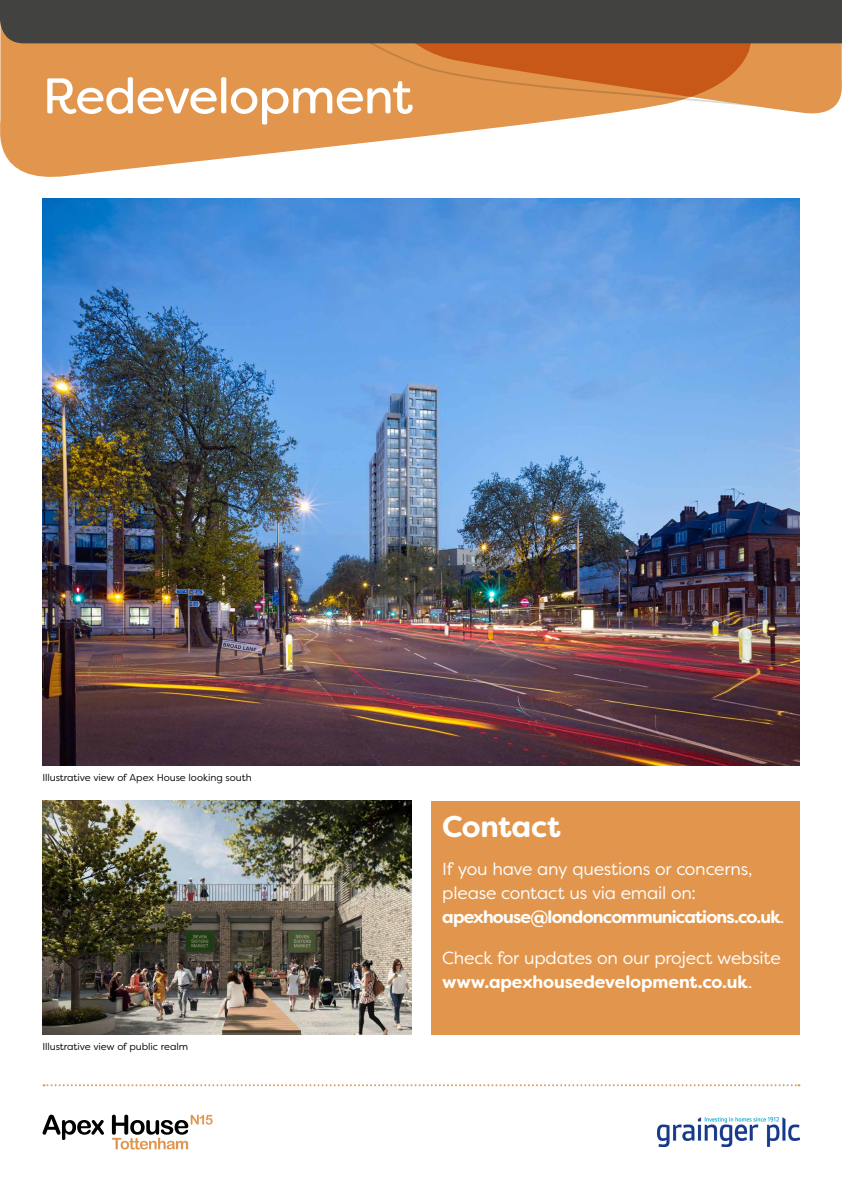
<style>
.page{position:relative;width:842px;height:1192px;background:#fff}
.page>*{position:absolute;margin:0;border:0;box-sizing:border-box;transform-origin:0 0}
.t1{font:50px "Filson Soft";letter-spacing:-.02em;color:#fff}
.t2{font:700 30px "Filson Soft";letter-spacing:-.01em;color:#fff}
.t3{font:17.5px/24px "Filson Soft";letter-spacing:-.015em;color:#fff}
.t4{font:10px "Filson Soft";letter-spacing:-.01em;color:#000}
.s1{font-weight:700}
</style>
<div class="page">
<svg style="left:751px;top:43px;width:91px;height:71px;background:#e39c58"></svg>
<svg style="left:0;top:43px;width:751px;height:134px;fill:#e2964d"></svg>
<div style="left:0;top:0;width:842px;height:43px;background:#424241"></div>
<svg style="left:43px;top:1115px;width:61px;height:25px"></svg>
<svg style="left:112px;top:1115px;width:101px;height:34px"></svg>
<svg style="left:44px;top:1084px;width:755px;height:2px"></svg>
<img style="left:43px;top:198px;width:756px;height:567px">
<img style="left:43px;top:801px;width:368px;height:234px">
<div style="left:431px;top:801px;width:368px;height:234px;background:#e2964d"></div>
<img style="left:658px;top:1118px;width:141px;height:28px">
<h1 class="t1" style="left:43px;top:64px;width:372px">Redevelopment</h1>
<p class="t4" style="left:43px;top:771px;width:211px">Illustrative view of Apex House looking south</p>
<p class="t4" style="left:43px;top:1040px;width:147px">Illustrative view of public realm</p>
<h2 class="t2" style="left:442px;top:807px;width:120px">Contact</h2>
<p class="t3" style="left:442px;top:857px;width:344px">If you have any questions or concerns, please contact us via email on: <span class="s1">apexhouse@londoncommunications.co.uk</span>.</p>
<p class="t3" style="left:442px;top:946px;width:340px">Check for updates on our project website <span class="s1">www.apexhousedevelopment.co.uk</span>.</p>
</div>
